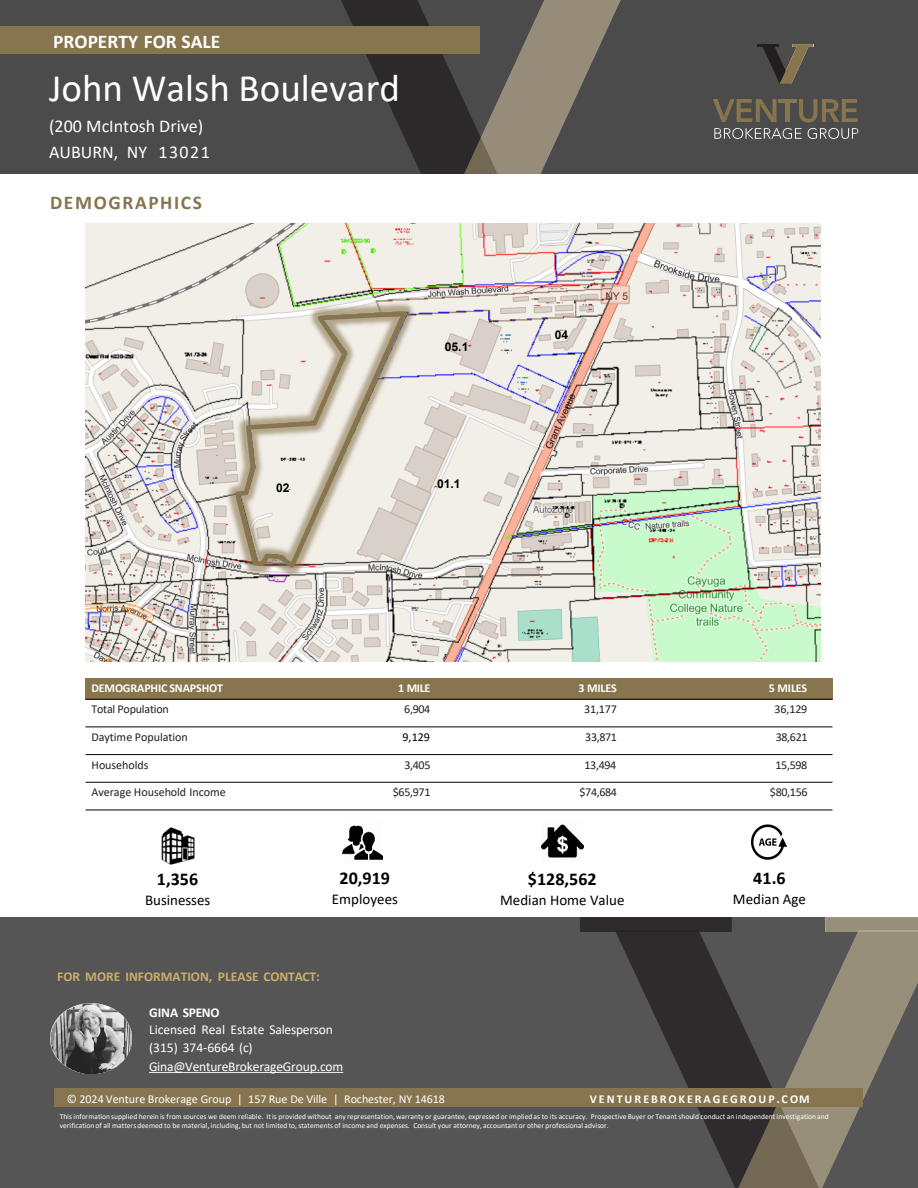
<style>
.page{position:relative;width:918px;height:1188px;background:#fff}
.page>*{position:absolute;margin:0;border:0;box-sizing:border-box;transform-origin:0 0}
.t1{font:39px "Calibri";color:#fff}
.t2{font:700 19.5px "Calibri";color:#fff}
.t3{font:700 19.5px "Calibri";letter-spacing:.085em;color:#86754e}
.t4{font:18px "Calibri";letter-spacing:.005em;color:#fff}
.t5{font:700 18px "Calibri";letter-spacing:.005em;color:#000}
.t6{font:15px "Calibri";color:#000}
.t7{font:13.5px "Calibri";letter-spacing:-.005em;color:#fff}
.t8{font:700 13.5px "Calibri";letter-spacing:-.005em;color:#cbae6b}
.t9{font:700 13.5px "Calibri";letter-spacing:-.02em;color:#fff}
.t10{font:12px "Calibri";letter-spacing:-.01em;color:#231f20}
.t11{font:12px "Calibri";letter-spacing:-.005em;color:#fff}
.t12{font:700 12px "Calibri";letter-spacing:-.01em;color:#fff}
.t13{font:700 12px "Calibri";letter-spacing:.16em;color:#fff}
.t14{font:700 12px "Arial";letter-spacing:-.005em;color:#000}
.t15{font:12px "Calibri";color:#000}
.t16{font:7.5px/9px "Calibri";color:#fff}
</style>
<div class="page">
<div style="left:0;top:0;width:918px;height:174px;background:#4b4b4b"></div>
<svg style="left:341px;top:0;width:280px;height:174px"></svg>
<div style="left:0;top:26px;width:480px;height:28px;background:#86754e"></div>
<div style="left:0;top:917px;width:918px;height:271px;background:#565555"></div>
<svg style="left:580px;top:917px;width:158px;height:271px"></svg>
<svg style="left:738px;top:917px;width:180px;height:271px"></svg>
<div style="left:55px;top:1088px;width:808px;height:19px;background:#86754e"></div>
<svg style="left:758px;top:44px;width:55px;height:40px"></svg>
<svg style="left:713px;top:99px;width:145px;height:40px"></svg>
<div style="left:86px;top:678px;width:222px;height:21px;background:#88754e"></div>
<div style="left:308px;top:678px;width:197px;height:21px;background:#88754e"></div>
<div style="left:505px;top:678px;width:187px;height:21px;background:#88754e"></div>
<div style="left:692px;top:678px;width:140px;height:21px;background:#88754e"></div>
<hr style="left:86px;top:699px;width:746px;height:1px;background:#000">
<hr style="left:86px;top:727px;width:746px;height:1px;background:#000">
<hr style="left:86px;top:754px;width:746px;height:1px;background:#000">
<hr style="left:86px;top:782px;width:746px;height:1px;background:#000">
<hr style="left:86px;top:810px;width:746px;height:1px;background:#000">
<img style="left:342px;top:825px;width:41px;height:35px">
<img style="left:542px;top:824px;width:42px;height:34px">
<img style="left:751px;top:824px;width:36px;height:36px">
<img style="left:161px;top:827px;width:34px;height:38px">
<svg style="left:149px;top:1072px;width:194px;height:1px"></svg>
<img style="left:50px;top:1004px;width:81px;height:70px">
<img style="left:86px;top:224px;width:734px;height:438px">
<img style="left:222px;top:299px;width:197px;height:281px">
<svg style="left:232px;top:309px;width:179px;height:263px;background:#dad4c9"></svg>
<p class="t2" style="left:53px;top:28px;width:168px">PROPERTY FOR SALE</p>
<p class="t1" style="left:49px;top:61px;width:352px">John Walsh Boulevard</p>
<p class="t4" style="left:49px;top:114px;width:156px">(200 McIntosh Drive)</p>
<p class="t4" style="left:49px;top:140px;width:162px">AUBURN, NY 13021</p>
<p class="t3" style="left:50px;top:188px;width:153px">DEMOGRAPHICS</p>
<p class="t14" style="left:276px;top:480px;width:15px">02</p>
<p class="t14" style="left:445px;top:338px;width:25px">05.1</p>
<p class="t14" style="left:437px;top:476px;width:25px">01.1</p>
<p class="t14" style="left:555px;top:327px;width:15px">04</p>
<p class="t12" style="left:91px;top:680px;width:133px">DEMOGRAPHIC SNAPSHOT</p>
<p class="t12" style="left:398px;top:680px;width:34px">1 MILE</p>
<p class="t12" style="left:578px;top:680px;width:40px">3 MILES</p>
<p class="t12" style="left:769px;top:680px;width:40px">5 MILES</p>
<p class="t10" style="left:91px;top:701px;width:79px">Total Population</p>
<p class="t10" style="left:404px;top:701px;width:28px">6,904</p>
<p class="t10" style="left:584px;top:701px;width:34px">31,177</p>
<p class="t10" style="left:775px;top:701px;width:34px">36,129</p>
<p class="t10" style="left:91px;top:729px;width:98px">Daytime Population</p>
<p class="t15" style="left:403px;top:729px;width:29px">9,129</p>
<p class="t10" style="left:585px;top:729px;width:33px">33,871</p>
<p class="t10" style="left:776px;top:729px;width:33px">38,621</p>
<p class="t10" style="left:91px;top:756px;width:59px">Households</p>
<p class="t10" style="left:404px;top:756px;width:28px">3,405</p>
<p class="t10" style="left:585px;top:756px;width:33px">13,494</p>
<p class="t10" style="left:776px;top:756px;width:33px">15,598</p>
<p class="t10" style="left:91px;top:784px;width:136px">Average Household Income</p>
<p class="t10" style="left:393px;top:784px;width:39px">$65,971</p>
<p class="t10" style="left:579px;top:784px;width:39px">$74,684</p>
<p class="t10" style="left:770px;top:784px;width:39px">$80,156</p>
<p class="t5" style="left:157px;top:866px;width:43px">1,356</p>
<p class="t6" style="left:145px;top:889px;width:67px">Businesses</p>
<p class="t5" style="left:340px;top:865px;width:52px">20,919</p>
<p class="t6" style="left:332px;top:889px;width:67px">Employees</p>
<p class="t8" style="left:57px;top:967px;width:264px">FOR MORE INFORMATION, PLEASE CONTACT:</p>
<p class="t9" style="left:149px;top:1003px;width:72px">GINA SPENO</p>
<p class="t7" style="left:149px;top:1020px;width:186px">Licensed Real Estate Salesperson</p>
<p class="t7" style="left:149px;top:1038px;width:105px">(315) 374-6664 (c)</p>
<p class="t7" style="left:149px;top:1057px;width:196px">Gina@VentureBrokerageGroup.com</p>
<p class="t5" style="left:528px;top:866px;width:70px">$128,562</p>
<p class="t6" style="left:500px;top:889px;width:126px">Median Home Value</p>
<p class="t5" style="left:753px;top:865px;width:34px">41.6</p>
<p class="t6" style="left:733px;top:889px;width:74px">Median Age</p>
<p class="t11" style="left:67px;top:1091px;width:379px">© 2024 Venture Brokerage Group | 157 Rue De Ville | Rochester, NY 14618</p>
<p class="t13" style="left:590px;top:1091px;width:222px">VENTUREBROKERAGEGROUP.COM</p>
<p class="t16" style="left:60px;top:1112px;width:771px">This information supplied herein is from sources we deem reliable. It is provided without any representation, warranty or guarantee, expressed or implied as to its accuracy. Prospective Buyer or Tenant should conduct an independent investigation and verification of all matters deemed to be material, including, but not limited to, statements of income and expenses. Consult your attorney, accountant or other professional advisor.</p>
</div>
